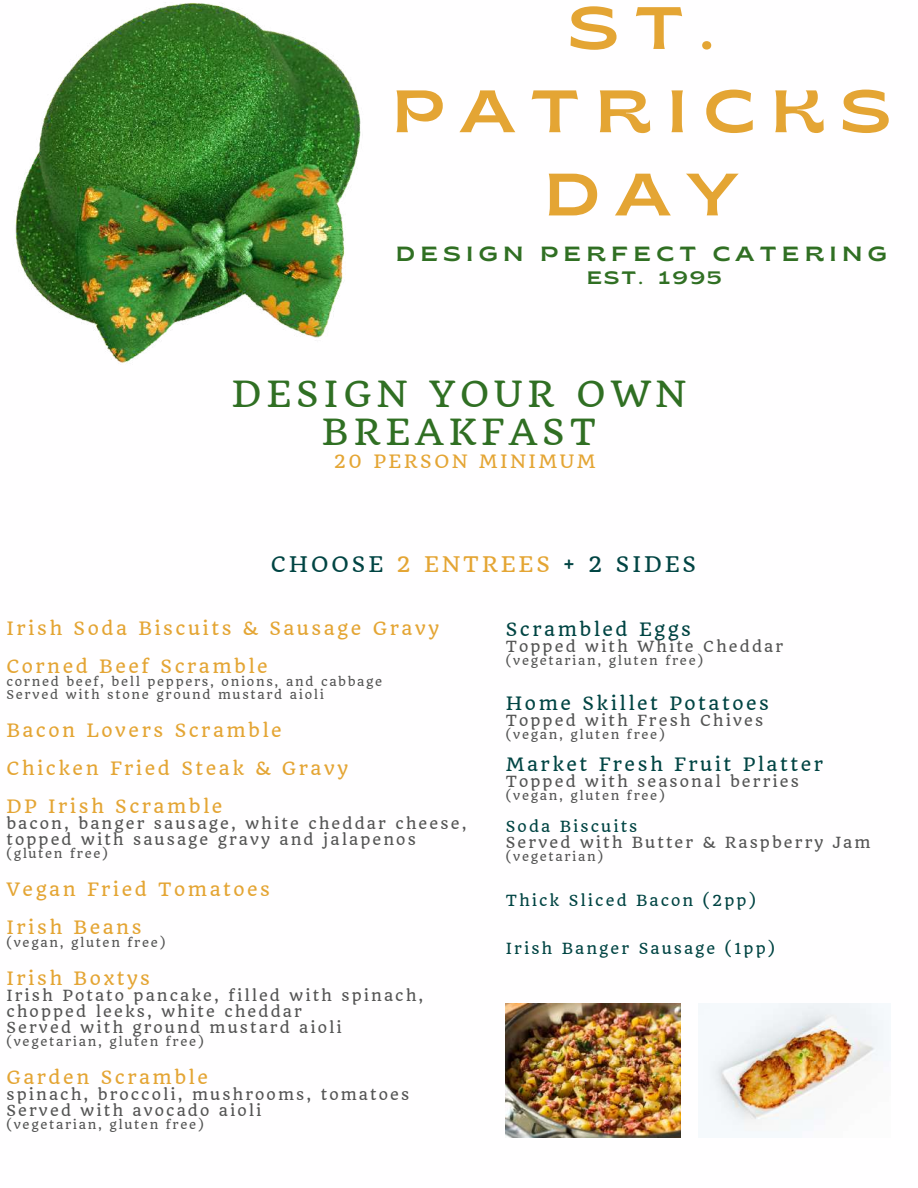
<style>
.page{position:relative;width:918px;height:1188px;background:#fff}
.page>*{position:absolute;margin:0;border:0;box-sizing:border-box;transform-origin:0 0}
.t1{font:semi-expanded 59.7px/83.2px "Brice";letter-spacing:.265em;color:#e4a534;text-align:center}
.t2{font:35.25px/38.2px "Quando";letter-spacing:.14em;color:#306f23;text-align:center}
.t3{font:21px "Quando";letter-spacing:.14em;color:#004443}
.t4{font:semi-expanded 20.55px "Brice";letter-spacing:.265em;color:#306f23}
.t5{font:18px/38px "Quando";letter-spacing:.14em;color:#e4a534}
.t6{font:18px "Quando";letter-spacing:.14em;color:#004443}
.t7{font:semi-expanded 18px "Brice";letter-spacing:.115em;color:#306f23}
.t8{font:15px/16px "Quando";letter-spacing:.14em;color:#545454}
.t9{font:15px "Quando";letter-spacing:.14em;color:#004443}
.t10{font:12px/13px "Quando";letter-spacing:.14em;color:#545454}
.s1{color:#e4a534}
</style>
<div class="page">
<img style="left:15px;top:2px;width:346px;height:361px">
<img style="left:699px;top:1004px;width:190px;height:127px">
<img style="left:506px;top:1004px;width:174px;height:134px">
<h1 class="t1" style="left:392px;top:-8px;width:501px">ST.<br>PATRICKS<br>DAY</h1>
<h3 class="t4" style="left:396px;top:245px;width:492px">DESIGN PERFECT CATERING</h3>
<p class="t7" style="left:587px;top:270px;width:136px">EST. 1995</p>
<h2 class="t2" style="left:232px;top:375px;width:456px">DESIGN YOUR OWN<br>BREAKFAST</h2>
<p class="t5" style="left:334px;top:442px;width:263px">20 PERSON MINIMUM</p>
<h3 class="t3" style="left:271px;top:551px;width:427px">CHOOSE <span class="s1">2 ENTREES</span> + 2 SIDES</h3>
<p class="t5" style="left:6px;top:609px;width:434px">Irish Soda Biscuits &amp; Sausage Gravy<br>Corned Beef Scramble</p>
<p class="t10" style="left:6px;top:675px;width:377px">corned beef, bell peppers, onions, and cabbage<br>Served with stone ground mustard aioli</p>
<p class="t5" style="left:6px;top:711px;width:343px">Bacon Lovers Scramble<br>Chicken Fried Steak &amp; Gravy<br>DP Irish Scramble</p>
<p class="t8" style="left:6px;top:815px;width:462px">bacon, banger sausage, white cheddar cheese, topped with sausage gravy and jalapenos</p>
<p class="t10" style="left:6px;top:847px;width:103px">(gluten free)</p>
<p class="t5" style="left:6px;top:870px;width:265px">Vegan Fried Tomatoes<br>Irish Beans</p>
<p class="t10" style="left:6px;top:936px;width:160px">(vegan, gluten free)</p>
<p class="t5" style="left:6px;top:959px;width:145px">Irish Boxtys</p>
<p class="t8" style="left:6px;top:987px;width:418px">Irish Potato pancake, filled with spinach, chopped leeks, white cheddar<br>Served with ground mustard aioli</p>
<p class="t10" style="left:6px;top:1035px;width:199px">(vegetarian, gluten free)</p>
<p class="t5" style="left:6px;top:1058px;width:203px">Garden Scramble</p>
<p class="t8" style="left:6px;top:1086px;width:404px">spinach, broccoli, mushrooms, tomatoes<br>Served with avocado aioli</p>
<p class="t10" style="left:6px;top:1118px;width:199px">(vegetarian, gluten free)</p>
<p class="t6" style="left:506px;top:618px;width:187px">Scrambled Eggs</p>
<p class="t8" style="left:506px;top:638px;width:279px">Topped with White Cheddar</p>
<p class="t10" style="left:506px;top:654px;width:199px">(vegetarian, gluten free)</p>
<p class="t6" style="left:506px;top:692px;width:265px">Home Skillet Potatoes</p>
<p class="t8" style="left:506px;top:712px;width:259px">Topped with Fresh Chives</p>
<p class="t10" style="left:506px;top:728px;width:160px">(vegan, gluten free)</p>
<p class="t6" style="left:506px;top:753px;width:319px">Market Fresh Fruit Platter</p>
<p class="t8" style="left:506px;top:773px;width:295px">Topped with seasonal berries</p>
<p class="t10" style="left:506px;top:789px;width:160px">(vegan, gluten free)</p>
<p class="t9" style="left:506px;top:817px;width:133px">Soda Biscuits</p>
<p class="t8" style="left:506px;top:834px;width:366px">Served with Butter &amp; Raspberry Jam</p>
<p class="t10" style="left:506px;top:850px;width:99px">(vegetarian)</p>
<p class="t9" style="left:506px;top:891px;width:251px">Thick Sliced Bacon (2pp)</p>
<p class="t9" style="left:506px;top:939px;width:271px">Irish Banger Sausage (1pp)</p>
</div>
